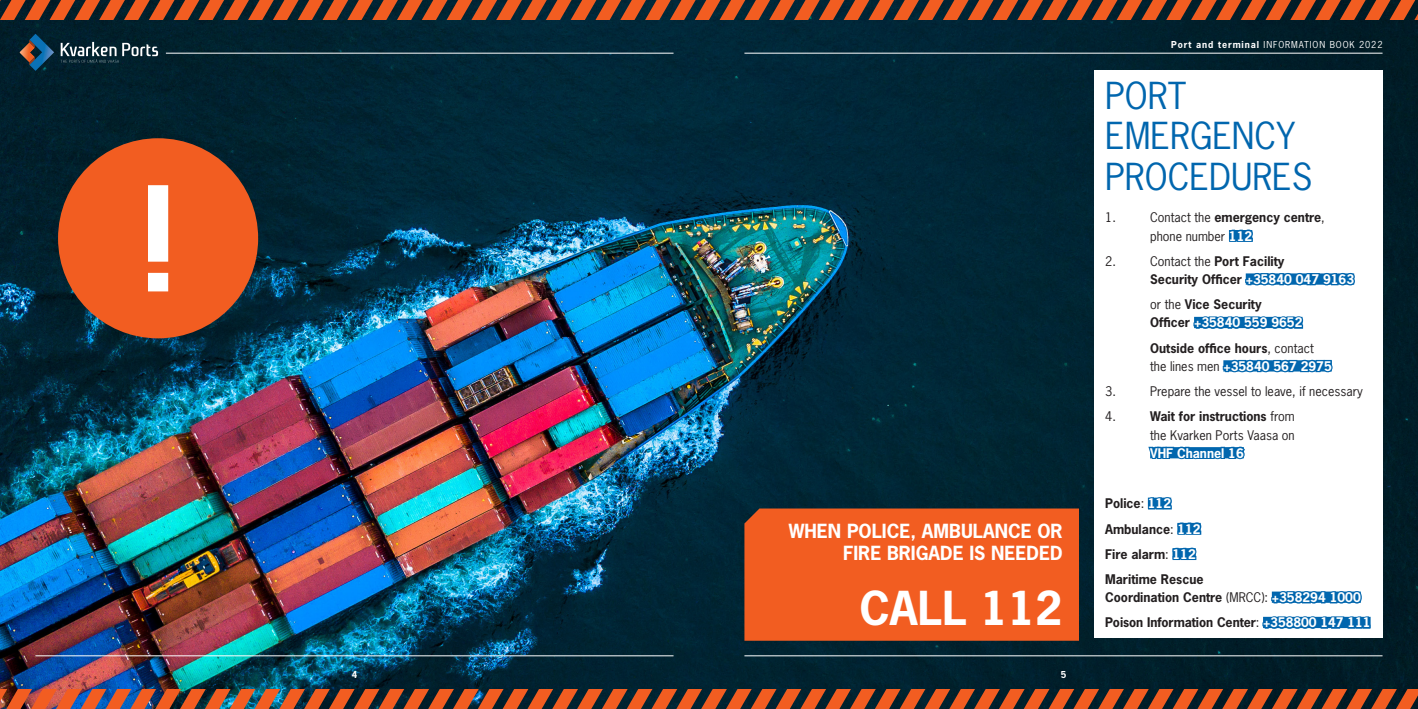
<style>
.page{position:relative;width:1418px;height:709px;background:#fff}
.page>*{position:absolute;margin:0;border:0;box-sizing:border-box;transform-origin:0 0}
.ingressi{font:700 44px "News Gothic Std";color:#fff}
.otsikko{font:35px/40.6px "News Gothic Std";color:#0166ae}
.ingressi-2{font:700 18.38px/22px "News Gothic Std";color:#fff;text-align:right}
.leipa{font:700 12.5px/18.1px "News Gothic Std";color:#231f20}
.leipa-2{font:12.5px/18.1px "News Gothic Std";color:#231f20}
.t1{font:9px "News Gothic Std";letter-spacing:.1em;color:#fff}
.t2{font:700 9px "News Gothic Std";color:#fff}
.s1{font-weight:700}
.s2{font-weight:700;color:#0166ae}
.s3{font-weight:400}
.s4{color:#0166ae}
</style>
<div class="page">
<img style="left:0;top:19px;width:1417px;height:670px">
<div style="left:1094px;top:71px;width:288px;height:567px;background:#fff"></div>
<div style="left:1228px;top:230px;width:24px;height:11px;background:#0166ae"></div>
<div style="left:1245px;top:273px;width:109px;height:12px;background:#0166ae"></div>
<div style="left:1194px;top:317px;width:108px;height:11px;background:#0166ae"></div>
<div style="left:1223px;top:360px;width:108px;height:11px;background:#0166ae"></div>
<div style="left:1150px;top:447px;width:93px;height:11px;background:#0166ae"></div>
<div style="left:1147px;top:497px;width:24px;height:12px;background:#0166ae"></div>
<div style="left:1177px;top:523px;width:23px;height:11px;background:#0166ae"></div>
<div style="left:1172px;top:548px;width:23px;height:11px;background:#0166ae"></div>
<div style="left:1271px;top:591px;width:89px;height:12px;background:#0166ae"></div>
<div style="left:1262px;top:617px;width:108px;height:11px;background:#0166ae"></div>
<div style="left:744px;top:508px;width:334px;height:132px;background:#f25d21"></div>
<div style="left:58px;top:138px;width:200px;height:200px;background:#f25d21;border-radius:50%"></div>
<svg style="left:148px;top:185px;width:20px;height:106px"></svg>
<svg style="left:0;top:0;width:1417px;height:19px"></svg>
<svg style="left:0;top:689px;width:1417px;height:20px"></svg>
<hr style="left:35px;top:655px;width:638px;height:1px;background:#fff">
<hr style="left:166px;top:53px;width:507px;height:1px;background:#fff">
<hr style="left:744px;top:655px;width:638px;height:1px;background:#fff">
<hr style="left:744px;top:53px;width:638px;height:1px;background:#fff">
<svg style="left:20px;top:34px;width:34px;height:37px"></svg>
<svg style="left:61px;top:42px;width:97px;height:21px"></svg>
<p class="ingressi-2" style="left:789px;top:520px;width:275px">WHEN POLICE, AMBULANCE OR<br>FIRE BRIGADE IS NEEDED</p>
<p class="ingressi" style="left:859px;top:579px;width:205px">CALL 112</p>
<p class="t2" style="left:352px;top:668px;width:7px">4</p>
<p class="t2" style="left:1060px;top:668px;width:7px">5</p>
<p class="t1" style="left:1171px;top:39px;width:213px"><span class="s1">Port and terminal</span> INFORMATION BOOK 2022</p>
<p class="otsikko" style="left:1105px;top:75px;width:209px">PORT<br>EMERGENCY<br>PROCEDURES</p>
<p class="leipa-2" style="left:1105px;top:208px;width:12px">1.</p>
<p class="leipa-2" style="left:1150px;top:208px;width:176px">Contact the <span class="s1">emergency centre</span>, phone number <span class="s2">112</span></p>
<p class="leipa-2" style="left:1105px;top:252px;width:12px">2.</p>
<p class="leipa" style="left:1150px;top:252px;width:205px"><span class="s3">Contact the</span> Port Facility<br>Security Officer <span class="s4">+35840 047 9163</span></p>
<p class="leipa" style="left:1150px;top:295px;width:154px"><span class="s3">or the</span> Vice Security<br>Officer <span class="s4">+35840 559 9652</span></p>
<p class="leipa-2" style="left:1150px;top:339px;width:183px"><span class="s1">Outside office hours</span>, contact the lines men <span class="s2">+35840 567 2975</span></p>
<p class="leipa-2" style="left:1105px;top:382px;width:12px">3.</p>
<p class="leipa-2" style="left:1150px;top:382px;width:214px">Prepare the vessel to leave, if necessary</p>
<p class="leipa-2" style="left:1105px;top:407px;width:12px">4.</p>
<p class="leipa-2" style="left:1150px;top:407px;width:146px;text-align:justify"><span class="s1">Wait for instructions</span> from the Kvarken Ports Vaasa on <span class="s2">VHF Channel 16</span></p>
<p class="leipa" style="left:1105px;top:494px;width:68px">Police<span class="s3">:</span> <span class="s4">112</span></p>
<p class="leipa" style="left:1105px;top:519px;width:97px">Ambulance<span class="s3">:</span> <span class="s4">112</span></p>
<p class="leipa" style="left:1105px;top:545px;width:92px">Fire alarm<span class="s3">:</span> <span class="s4">112</span></p>
<p class="leipa" style="left:1105px;top:570px;width:257px">Maritime Rescue<br>Coordination Centre <span class="s3">(MRCC):</span> <span class="s4">+358294 1000</span></p>
<p class="leipa" style="left:1105px;top:613px;width:267px">Poison Information Center<span class="s3">:</span> <span class="s4">+358800 147 111</span></p>
</div>
